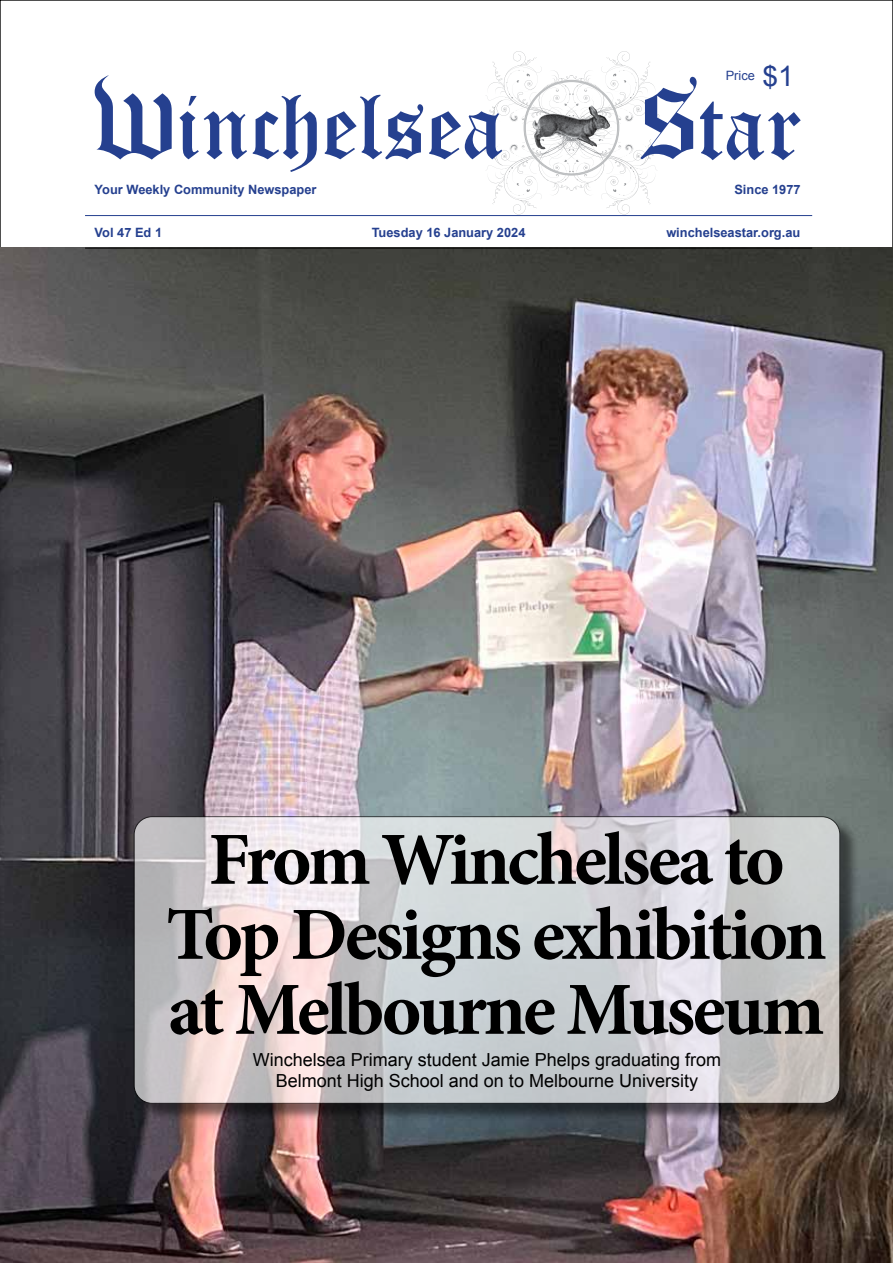
<style>
.page{position:relative;width:893px;height:1263px;background:#fff}
.page>*{position:absolute;margin:0;border:0;box-sizing:border-box;transform-origin:0 0}
.t1{font:700 75px/75px "Minion Pro";letter-spacing:-.04em;color:#000;text-align:center}
.t2{font:18px/21px "Arial";color:#000;text-align:center}
.t3{font:700 12.9px "Arial";color:#25408f}
.t4{font:12.9px "Arial";color:#25408f}
.s1{font-size:28.35px}
</style>
<div class="page">
<img style="left:0;top:248px;width:893px;height:1015px">
<div style="left:136px;top:819px;width:723px;height:303px;background:#000;opacity:.75"></div>
<svg style="left:134px;top:817px;width:706px;height:286px;background:#d2d0d2"></svg>
<hr style="left:85px;top:215px;width:727px;height:1px;background:#25408f">
<hr style="left:85px;top:248px;width:727px;height:1px;background:#000">
<svg style="left:429px;top:51px;width:372px;height:163px"></svg>
<svg style="left:325px;top:95px;width:98px;height:64px"></svg>
<svg style="left:253px;top:95px;width:64px;height:77px"></svg>
<svg style="left:179px;top:96px;width:68px;height:63px"></svg>
<svg style="left:95px;top:75px;width:77px;height:85px"></svg>
<p class="t4" style="left:726px;top:67px;width:70px">Price <span class="s1">$1</span></p>
<p class="t3" style="left:95px;top:181px;width:223px">Your Weekly Community Newspaper</p>
<p class="t3" style="left:734px;top:181px;width:68px">Since 1977</p>
<p class="t3" style="left:95px;top:223px;width:69px">Vol 47 Ed 1</p>
<p class="t3" style="left:372px;top:223px;width:155px">Tuesday 16 January 2024</p>
<p class="t3" style="left:666px;top:223px;width:136px">winchelseastar.org.au</p>
<h1 class="t1" style="left:166px;top:821px;width:662px">From Winchelsea to<br>Top Designs exhibition at Melbourne Museum</h1>
<p class="t2" style="left:253px;top:1049px;width:470px">Winchelsea Primary student Jamie Phelps graduating from<br>Belmont High School and on to Melbourne University</p>
</div>
